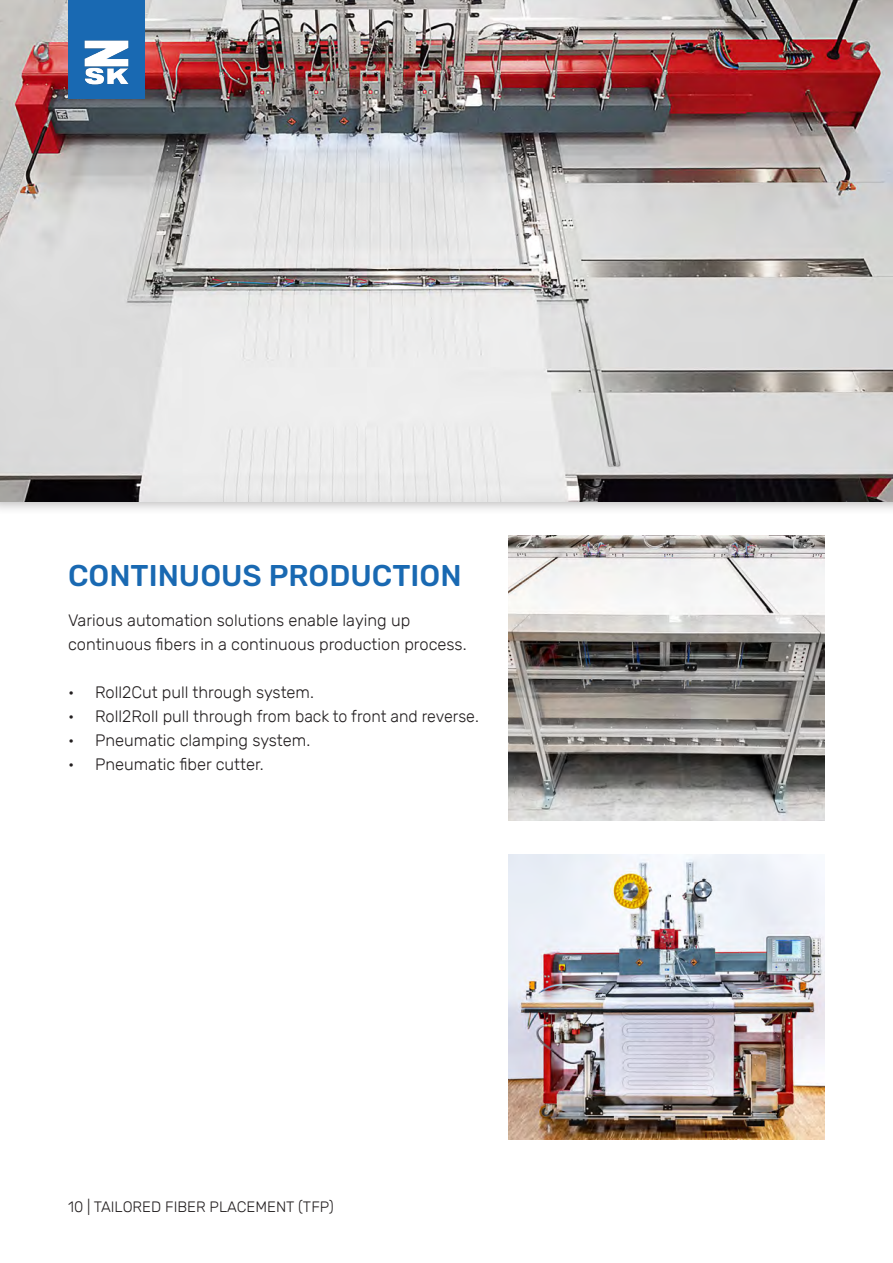
<style>
.page{position:relative;width:893px;height:1263px;background:#fff}
.page>*{position:absolute;margin:0;border:0;box-sizing:border-box;transform-origin:0 0}
.t1{font:500 30px "Rubik";color:#1969b2}
.t2{font:300 16.5px/24px "Rubik";color:#231f20}
.t3{font:300 15px "Rubik";color:#231f20}
</style>
<div class="page">
<img style="left:508px;top:854px;width:317px;height:286px">
<img style="left:508px;top:535px;width:317px;height:286px">
<div style="left:0;top:0;width:893px;height:515px;background:#231f20;opacity:.3"></div>
<img style="left:0;top:0;width:893px;height:502px">
<div style="left:68px;top:0;width:77px;height:99px;background:#1969b2"></div>
<img style="left:84px;top:40px;width:45px;height:45px">
<p class="t1" style="left:68px;top:558px;width:395px">CONTINUOUS PRODUCTION</p>
<p class="t2" style="left:68px;top:608px;width:400px">Various automation solutions enable laying up continuous fibers in a continuous production process.</p>
<p class="t2" style="left:68px;top:680px;width:247px">• Roll2Cut pull through system.</p>
<p class="t2" style="left:68px;top:704px;width:412px">• Roll2Roll pull through from back to front and reverse.</p>
<p class="t2" style="left:68px;top:728px;width:244px">• Pneumatic clamping system.</p>
<p class="t2" style="left:68px;top:752px;width:197px">• Pneumatic fiber cutter.</p>
<p class="t3" style="left:68px;top:1198px;width:267px">10 | TAILORED FIBER PLACEMENT (TFP)</p>
</div>
